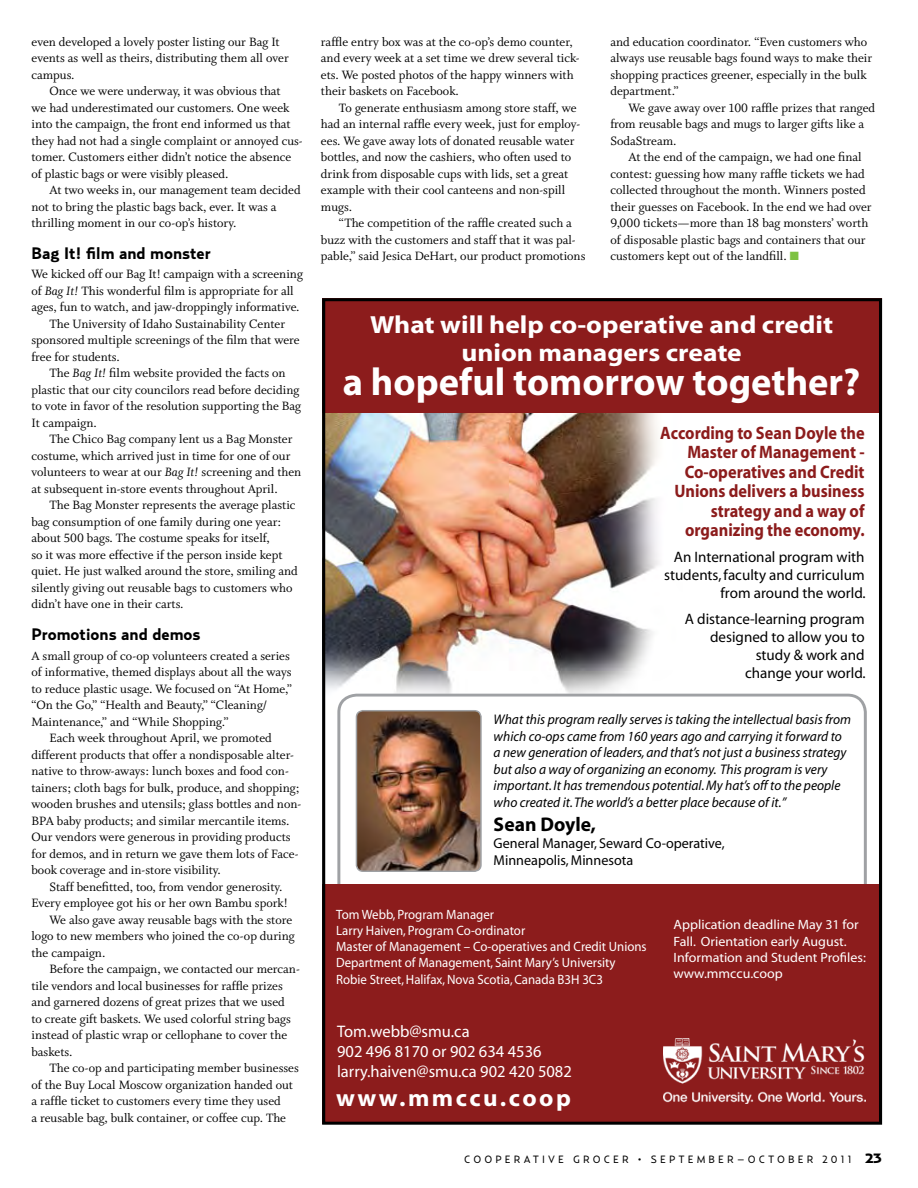
<style>
.page{position:relative;width:918px;height:1188px;background:#fff}
.page>*{position:absolute;margin:0;border:0;box-sizing:border-box;transform-origin:0 0}
.t1{font:700 38.85px "Myriad";color:#fff}
.t2{font:700 24.9px/28.3px "Myriad";color:#fff;text-align:center;scale:1.11 1}
.t3{font:700 24px "Myriad";letter-spacing:.1em;color:#fff;scale:1.04 1}
.t4{font:700 19.8px "Myriad";color:#000}
.t5{font:700 18px/19.5px "Myriad";color:#8c1c1c;text-align:right;scale:.91 1}
.t6{font:16.8px/20.1px "Myriad";color:#fff}
.t7{font:700 16.5px "Relay";color:#000}
.t8{font:15.15px/18.1px "Myriad";color:#000;text-align:right}
.t9{font:14.4px/17.2px "Myriad";color:#000}
.t10{font:italic 13.95px/16.5px "Myriad";color:#000;scale:.96 1}
.t11{font:13.5px/16.5px "Whitman Roman LF";color:#000}
.t12{font:13.5px/16.2px "Myriad";color:#fff;scale:.95 1}
.t13{font:13.5px/16.2px "Myriad";color:#fff;scale:1.04 1}
.t14{font:10.5px "Relay";letter-spacing:.3em;color:#000}
.s1{font-family:"Whitman Italic LF"}
.s2{color:#7dc242}
.s3{font-family:"Proxima Nova"}
.s4{font-family:"Relay Wide";font-weight:900;font-size:13.5px}
</style>
<div class="page">
<img style="left:326px;top:413px;width:356px;height:291px">
<div style="left:322px;top:298px;width:560px;height:115px;background:#8c1c1c"></div>
<div style="left:339px;top:695px;width:526px;height:259px;background:#fff;border-radius:18px"></div>
<div style="left:337px;top:694px;width:530px;height:262px;border:3px solid #9fa1a4;border-radius:18px"></div>
<div style="left:322px;top:885px;width:560px;height:239px;background:#8c1c1c"></div>
<img style="left:356px;top:712px;width:124px;height:158px">
<div style="left:356px;top:710px;width:126px;height:162px;border:1px solid #9fa1a4;border-radius:7px"></div>
<img style="left:664px;top:1038px;width:202px;height:66px">
<div style="left:322px;top:298px;width:560px;height:827px;border:3px solid #000"></div>
<p class="t11" style="left:32px;top:34px;width:259px">even developed a lovely poster listing our Bag It events as well as theirs, distributing them all over campus.</p>
<p class="t11" style="left:32px;top:83px;width:273px;text-indent:18px">Once we were underway, it was obvious that<br>we had underestimated our customers. One week into the campaign, the front end informed us that they had not had a single complaint or annoyed cus&shy;tomer. Customers either didn’t notice the absence of plastic bags or were visibly pleased.</p>
<p class="t11" style="left:32px;top:182px;width:271px;text-indent:18px">At two weeks in, our management team decided not to bring the plastic bags back, ever. It was a thrilling moment in our co-op’s history.</p>
<p class="t7" style="left:32px;top:243px;width:181px">Bag It! film and monster</p>
<p class="t11" style="left:32px;top:266px;width:273px">We kicked off our Bag It! campaign with a screening</p>
<p class="t11" style="left:32px;top:283px;width:264px">of <span class="s1">Bag It!</span> This wonderful film is appropriate for all</p>
<p class="t11" style="left:32px;top:299px;width:270px">ages, fun to watch, and jaw-droppingly informative.</p>
<p class="t11" style="left:49px;top:316px;width:237px">The University of Idaho Sustainability Center</p>
<p class="t11" style="left:32px;top:332px;width:270px">sponsored multiple screenings of the film that were</p>
<p class="t11" style="left:32px;top:349px;width:90px">free for students.</p>
<p class="t11" style="left:49px;top:365px;width:238px">The <span class="s1">Bag It!</span> film website provided the facts on</p>
<p class="t11" style="left:32px;top:382px;width:269px">plastic that our city councilors read before deciding</p>
<p class="t11" style="left:32px;top:398px;width:271px">to vote in favor of the resolution supporting the Bag</p>
<p class="t11" style="left:32px;top:415px;width:67px">It campaign.</p>
<p class="t11" style="left:49px;top:431px;width:245px">The Chico Bag company lent us a Bag Monster</p>
<p class="t11" style="left:32px;top:448px;width:261px">costume, which arrived just in time for one of our</p>
<p class="t11" style="left:32px;top:464px;width:271px">volunteers to wear at our <span class="s1">Bag It!</span> screening and then</p>
<p class="t11" style="left:32px;top:481px;width:248px">at subsequent in-store events throughout April.</p>
<p class="t11" style="left:49px;top:497px;width:248px">The Bag Monster represents the average plastic</p>
<p class="t11" style="left:32px;top:514px;width:251px">bag consumption of one family during one year:</p>
<p class="t11" style="left:32px;top:530px;width:240px">about 500 bags. The costume speaks for itself,</p>
<p class="t11" style="left:32px;top:547px;width:253px">so it was more effective if the person inside kept</p>
<p class="t11" style="left:32px;top:563px;width:268px">quiet. He just walked around the store, smiling and</p>
<p class="t11" style="left:32px;top:580px;width:262px">silently giving out reusable bags to customers who</p>
<p class="t11" style="left:32px;top:596px;width:154px">didn’t have one in their carts.</p>
<p class="t7" style="left:32px;top:624px;width:171px">Promotions and demos</p>
<p class="t11" style="left:32px;top:648px;width:262px">A small group of co-op volunteers created a series of informative, themed displays about all the ways to reduce plastic usage. We focused on “At Home,” “On the Go,” “Health and Beauty,” “Cleaning/ Maintenance,” and “While Shopping.”</p>
<p class="t11" style="left:32px;top:730px;width:271px;text-indent:18px">Each week throughout April, we promoted different products that offer a nondisposable alter&shy;native to throw-aways: lunch boxes and food con&shy;tainers; cloth bags for bulk, produce, and shopping; wooden brushes and utensils; glass bottles and non-BPA baby products; and similar mercantile items.<br>Our vendors were generous in providing products for demos, and in return we gave them lots of Face&shy;book coverage and in-store visibility.</p>
<p class="t11" style="left:49px;top:879px;width:234px">Staff benefitted, too, from vendor generosity.</p>
<p class="t11" style="left:32px;top:895px;width:258px">Every employee got his or her own Bambu spork!</p>
<p class="t11" style="left:49px;top:912px;width:244px">We also gave away reusable bags with the store</p>
<p class="t11" style="left:32px;top:928px;width:265px">logo to new members who joined the co-op during</p>
<p class="t11" style="left:32px;top:945px;width:75px">the campaign.</p>
<p class="t11" style="left:49px;top:961px;width:252px">Before the campaign, we contacted our mercan-</p>
<p class="t11" style="left:32px;top:977px;width:253px">tile vendors and local businesses for raffle prizes</p>
<p class="t11" style="left:32px;top:994px;width:255px">and garnered dozens of great prizes that we used</p>
<p class="t11" style="left:32px;top:1010px;width:261px">to create gift baskets. We used colorful string bags</p>
<p class="t11" style="left:32px;top:1027px;width:257px">instead of plastic wrap or cellophane to cover the</p>
<p class="t11" style="left:32px;top:1043px;width:43px">baskets.</p>
<p class="t11" style="left:49px;top:1060px;width:251px">The co-op and participating member businesses</p>
<p class="t11" style="left:32px;top:1076px;width:263px">of the Buy Local Moscow organization handed out</p>
<p class="t11" style="left:32px;top:1093px;width:251px">a raffle ticket to customers every time they used</p>
<p class="t11" style="left:32px;top:1109px;width:256px">a reusable bag, bulk container, or coffee cup. The</p>
<p class="t11" style="left:321px;top:33px;width:260px">raffle entry box was at the co-op’s demo counter, and every week at a set time we drew several tick&shy;ets. We posted photos of the happy winners with their baskets on Facebook.</p>
<p class="t11" style="left:321px;top:99px;width:261px;text-indent:18px">To generate enthusiasm among store staff, we had an internal raffle every week, just for employ&shy;ees. We gave away lots of donated reusable water bottles, and now the cashiers, who often used to drink from disposable cups with lids, set a great example with their cool canteens and non-spill mugs.</p>
<p class="t11" style="left:321px;top:215px;width:266px;text-indent:18px">“The competition of the raffle created such a buzz with the customers and staff that it was pal&shy;pable,” said Jesica DeHart, our product promotions</p>
<p class="t11" style="left:610px;top:33px;width:263px">and education coordinator. “Even customers who always use reusable bags found ways to make their shopping practices greener, especially in the bulk department.”</p>
<p class="t11" style="left:610px;top:99px;width:266px;text-indent:18px">We gave away over 100 raffle prizes that ranged from reusable bags and mugs to larger gifts like a<br>SodaStream.</p>
<p class="t11" style="left:610px;top:149px;width:263px;text-indent:18px">At the end of the campaign, we had one final contest: guessing how many raffle tickets we had collected throughout the month. Winners posted their guesses on Facebook. In the end we had over 9,000 tickets—more than 18 bag monsters’ worth of disposable plastic bags and containers that our customers kept out of the landfill. <span class="s2">■</span></p>
<h2 class="t2" style="left:370px;top:311px;width:419px">What will help co-operative and credit union managers create</h2>
<h1 class="t1" style="left:343px;top:362px;width:519px">a hopeful tomorrow together?</h1>
<h3 class="t5" style="left:660px;top:424px;width:226px">According to Sean Doyle the<br>Master of Management -<br>Co-operatives and Credit<br>Unions delivers a business strategy and a way of organizing the economy.</h3>
<p class="t8" style="left:664px;top:548px;width:203px">An International program with students, faculty and curriculum from around the world.</p>
<p class="t8" style="left:685px;top:610px;width:182px">A distance-learning program designed to allow you to study &amp; work and<br>change your world.</p>
<p class="t10" style="left:494px;top:712px;width:374px">What this program really serves is taking the intellectual basis from which co-ops came from 160 years ago and carrying it forward to a new generation of leaders, and that’s not just a business strategy but also a way of organizing an economy. This program is very important. It has tremendous potential. My hat’s off to the people who created it. The world’s a better place because of it.”</p>
<h3 class="t4" style="left:494px;top:814px;width:104px">Sean Doyle,</h3>
<p class="t9" style="left:494px;top:835px;width:233px">General Manager, Seward Co-operative,<br>Minneapolis, Minnesota</p>
<p class="t12" style="left:336px;top:907px;width:328px">Tom Webb, Program Manager<br>Larry Haiven, Program Co-ordinator<br>Master of Management – Co-operatives and Credit Unions Department of Management, Saint Mary’s University Robie Street, Halifax, Nova Scotia, Canada B3H 3C3</p>
<p class="t13" style="left:674px;top:917px;width:186px">Application deadline May 31 for<br>Fall. Orientation early August.<br>Information and Student Profiles: www.mmccu.coop</p>
<p class="t6" style="left:337px;top:1022px;width:236px">Tom.webb@smu.ca<br>902 496 8170 or 902 634 4536 larry.haiven@smu.ca 902 420 5082</p>
<h3 class="t3" style="left:336px;top:1085px;width:227px">www.mmccu.coop</h3>
<p class="t14" style="left:464px;top:1153px;width:419px">COOPERATIVE GROCER <span class="s3">•</span> SEPTEMBER–OCTOBER 2011 <span class="s4">23</span></p>
</div>
